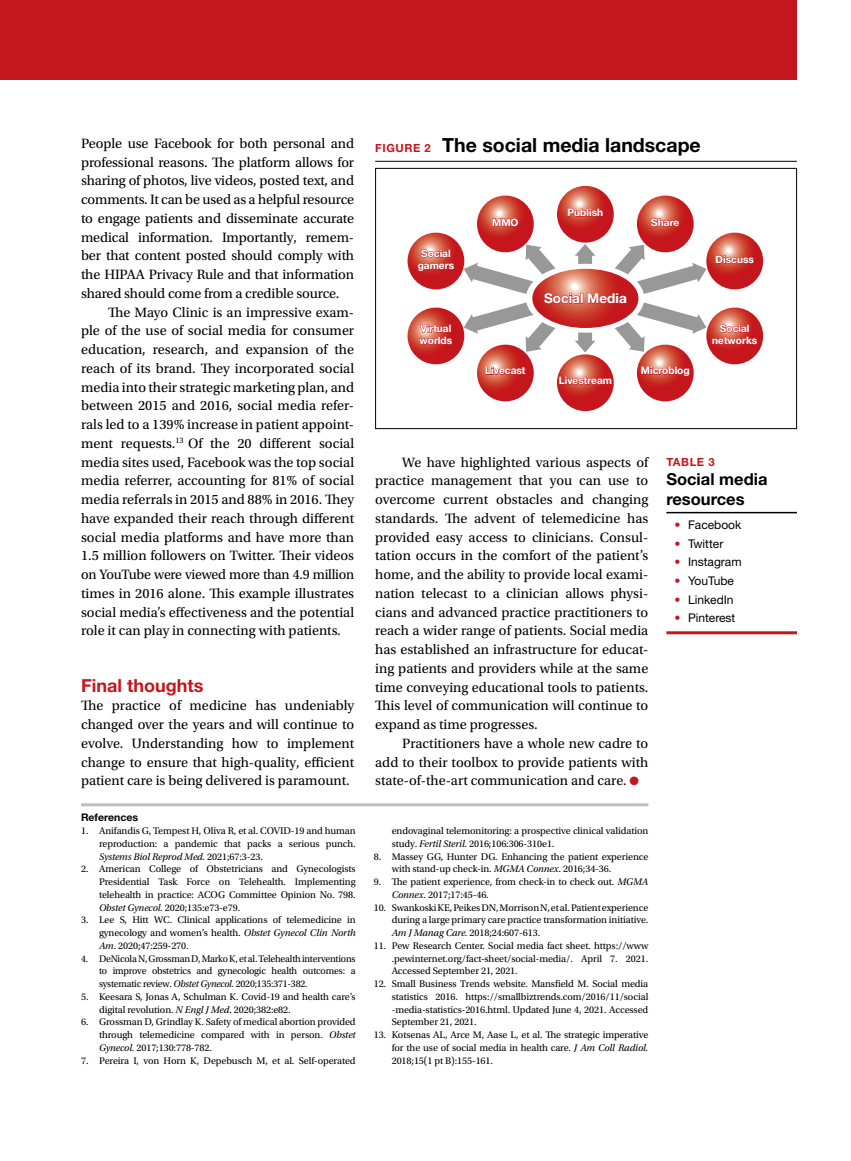
<style>
.page{position:relative;width:851px;height:1161px;background:#fff}
.page>*{position:absolute;margin:0;border:0;box-sizing:border-box;transform-origin:0 0}
.t1{font:700 19.5px "Helvetica Neue LT Std";color:#000}
.t2{font:700 18px "Helvetica Neue LT Std";color:#c4161c}
.t3{font:700 16.5px/19.5px "Helvetica Neue LT Std";color:#000}
.t4{font:14.25px/18.8px "Utopia Std";color:#000;text-align:justify}
.t5{font:700 13.5px "Helvetica Neue LT Std";color:#fff}
.t6{font:12px "Helvetica Neue LT Std";color:#000}
.t7{font:700 11.25px "Helvetica Neue LT Std";letter-spacing:.05em;color:#c4161c}
.t8{font:700 10.5px "Helvetica Neue LT Std";color:#000}
.t9{font:10.2px/12.8px "Utopia Std";letter-spacing:-.01em;color:#000;text-align:justify}
.t10{font:700 10.2px/12px "Helvetica Neue LT Std";color:#fff;text-align:center}
.s1{font-style:italic}
.s2{font-size:11.25px;color:#c4161c}
.s3{color:#c4161c}
</style>
<div class="page">
<div style="left:0;top:0;width:796px;height:80px;background:#c4161c"></div>
<hr style="left:666px;top:512px;width:130px;height:1px;background:#000">
<hr style="left:666px;top:631px;width:130px;height:3px;background:#c4161c">
<hr style="left:375px;top:161px;width:421px;height:1px;background:#000">
<svg style="left:557px;top:186px;width:56px;height:57px;background:#cc3d36"></svg>
<svg style="left:637px;top:196px;width:56px;height:56px;background:#cd3f36"></svg>
<svg style="left:706px;top:233px;width:57px;height:56px;background:#cc3c36"></svg>
<svg style="left:557px;top:354px;width:56px;height:57px;background:#cd3f37"></svg>
<svg style="left:637px;top:345px;width:56px;height:56px;background:#cc3a35"></svg>
<svg style="left:706px;top:308px;width:57px;height:56px;background:#cb3631"></svg>
<svg style="left:477px;top:196px;width:56px;height:56px;background:#cd3f36"></svg>
<svg style="left:407px;top:233px;width:57px;height:56px;background:#ca3530"></svg>
<svg style="left:477px;top:345px;width:56px;height:56px;background:#cb3a32"></svg>
<svg style="left:407px;top:308px;width:57px;height:56px;background:#ca332d"></svg>
<svg style="left:463px;top:244px;width:243px;height:109px"></svg>
<svg style="left:568px;top:209px;width:35px;height:8px"></svg>
<svg style="left:651px;top:218px;width:28px;height:8px"></svg>
<svg style="left:716px;top:255px;width:38px;height:9px"></svg>
<svg style="left:559px;top:377px;width:52px;height:8px"></svg>
<svg style="left:641px;top:367px;width:48px;height:10px"></svg>
<svg style="left:712px;top:324px;width:45px;height:22px"></svg>
<svg style="left:492px;top:218px;width:26px;height:8px"></svg>
<svg style="left:418px;top:249px;width:36px;height:22px"></svg>
<svg style="left:485px;top:367px;width:40px;height:8px"></svg>
<svg style="left:419px;top:324px;width:33px;height:22px"></svg>
<div style="left:375px;top:168px;width:421px;height:261px;border:1px solid #000"></div>
<hr style="left:81px;top:803px;width:567px;height:3px;background:#bcbec0">
<p class="t4" style="left:81px;top:134px;width:275px">People use Facebook for both personal and professional reasons. The platform allows for sharing of photos, live videos, posted text, and comments. It can be used as a helpful resource to engage patients and disseminate accurate medical information. Importantly, remem&shy;ber that content posted should comply with the HIPAA Privacy Rule and that information shared should come from a credible source.</p>
<p class="t4" style="left:81px;top:303px;width:275px;text-indent:27px">The Mayo Clinic is an impressive exam&shy;ple of the use of social media for consumer education, research, and expansion of the reach of its brand. They incorporated social media into their strategic marketing plan, and between 2015 and 2016, social media refer&shy;rals led to a 139% increase in patient appoint&shy;ment requests.<sup>13</sup> Of the 20 different social media sites used, Facebook was the top social media referrer, accounting for 81% of social media referrals in 2015 and 88% in 2016. They have expanded their reach through different social media platforms and have more than 1.5 million followers on Twitter. Their videos on YouTube were viewed more than 4.9 million times in 2016 alone. This example illustrates social media’s effectiveness and the potential role it can play in connecting with patients.</p>
<p class="t2" style="left:81px;top:674px;width:124px">Final thoughts</p>
<p class="t4" style="left:81px;top:697px;width:275px">The practice of medicine has undeniably changed over the years and will continue to evolve. Understanding how to implement change to ensure that high-quality, efficient patient care is being delivered is paramount.</p>
<p class="t8" style="left:81px;top:811px;width:58px">References</p>
<p class="t9" style="left:99px;top:825px;width:258px;text-indent:-18px">1. Anifandis G, Tempest H, Oliva R, et al. COVID-19 and human reproduction: a pandemic that packs a serious punch.<br><span class="s1">Systems Biol Reprod Med.</span> 2021;67:3-23.</p>
<p class="t9" style="left:99px;top:863px;width:258px;text-indent:-18px">2. American College of Obstetricians and Gynecologists Presidential Task Force on Telehealth. Implementing telehealth in practice: ACOG Committee Opinion No. 798.<br><span class="s1">Obstet Gynecol.</span> 2020;135:e73-e79.</p>
<p class="t9" style="left:99px;top:914px;width:258px;text-indent:-18px">3. Lee S, Hitt WC. Clinical applications of telemedicine in gynecology and women’s health. <span class="s1">Obstet Gynecol Clin North Am</span>. 2020;47:259-270.</p>
<p class="t9" style="left:99px;top:952px;width:258px;text-indent:-18px">4. DeNicola N, Grossman D, Marko K, et al. Telehealth interventions to improve obstetrics and gynecologic health outcomes: a systematic review. <span class="s1">Obstet Gynecol.</span> 2020;135:371-382.</p>
<p class="t9" style="left:99px;top:990px;width:258px;text-indent:-18px">5. Keesara S, Jonas A, Schulman K. Covid-19 and health care’s digital revolution. <span class="s1">N Engl J Med</span>. 2020;382:e82.</p>
<p class="t9" style="left:99px;top:1016px;width:258px;text-indent:-18px">6. Grossman D, Grindlay K. Safety of medical abortion provided through telemedicine compared with in person. <span class="s1">Obstet Gynecol.</span> 2017;130:778-782.</p>
<p class="t9" style="left:81px;top:1054px;width:276px">7. Pereira I, von Horn K, Depebusch M, et al. Self-operated</p>
<h1 class="t1" style="left:375px;top:133px;width:327px"><span class="s2">FIGURE 2</span> The social media landscape</h1>
<p class="t10" style="left:417px;top:247px;width:38px">Social gamers</p>
<p class="t10" style="left:419px;top:322px;width:34px;text-align:left">Virtual worlds</p>
<p class="t10" style="left:492px;top:216px;width:28px">MMO</p>
<p class="t10" style="left:567px;top:206px;width:37px">Publish</p>
<p class="t10" style="left:651px;top:216px;width:29px">Share</p>
<p class="t5" style="left:544px;top:290px;width:84px">Social Media</p>
<p class="t10" style="left:485px;top:365px;width:42px">Livecast</p>
<p class="t10" style="left:558px;top:374px;width:55px">Livestream</p>
<p class="t10" style="left:641px;top:365px;width:50px">Microblog</p>
<p class="t10" style="left:715px;top:253px;width:40px">Discuss</p>
<p class="t10" style="left:712px;top:322px;width:46px">Social networks</p>
<p class="t4" style="left:375px;top:453px;width:275px;text-indent:27px">We have highlighted various aspects of practice management that you can use to overcome current obstacles and changing standards. The advent of telemedicine has provided easy access to clinicians. Consul&shy;tation occurs in the comfort of the patient’s home, and the ability to provide local exami&shy;nation telecast to a clinician allows physi&shy;cians and advanced practice practitioners to reach a wider range of patients. Social media has established an infrastructure for educat&shy;ing patients and providers while at the same time conveying educational tools to patients.<br>This level of communication will continue to expand as time progresses.</p>
<p class="t4" style="left:375px;top:734px;width:274px;text-indent:27px">Practitioners have a whole new cadre to add to their toolbox to provide patients with state-of-the-art communication and care. <span class="s3">●</span></p>
<p class="t9" style="left:392px;top:825px;width:258px">endovaginal telemonitoring: a prospective clinical validation study. <span class="s1">Fertil Steril.</span> 2016;106:306-310e1.</p>
<p class="t9" style="left:392px;top:850px;width:258px;text-indent:-18px">8. Massey GG, Hunter DG. Enhancing the patient experience with stand-up check-in. <span class="s1">MGMA Connex.</span> 2016;34-36.</p>
<p class="t9" style="left:392px;top:876px;width:258px;text-indent:-18px">9. The patient experience, from check-in to check out. <span class="s1">MGMA<br>Connex.</span> 2017;17:45-46.</p>
<p class="t9" style="left:392px;top:901px;width:258px;text-indent:-18px">10. Swankoski KE, Peikes DN, Morrison N, et al. Patient experience during a large primary care practice transformation initiative.<br><span class="s1">Am J Manag Care.</span> 2018;24:607-613.</p>
<p class="t9" style="left:392px;top:939px;width:258px;text-indent:-18px">11. Pew Research Center. Social media fact sheet. https://www .pewinternet.org/fact-sheet/social-media/. April 7. 2021.<br>Accessed September 21, 2021.</p>
<p class="t9" style="left:392px;top:978px;width:258px;text-indent:-18px">12. Small Business Trends website. Mansfield M. Social media statistics 2016. https://smallbiztrends.com/2016/11/social -media-statistics-2016.html. Updated June 4, 2021. Accessed September 21, 2021.</p>
<p class="t9" style="left:392px;top:1029px;width:258px;text-indent:-18px">13. Kotsenas AL, Arce M, Aase L, et al. The strategic imperative for the use of social media in health care. <span class="s1">J Am Coll Radiol.<br></span>2018;15(1 pt B):155-161.</p>
<p class="t7" style="left:666px;top:455px;width:50px">TABLE 3</p>
<p class="t3" style="left:666px;top:469px;width:103px">Social media resources</p>
<p class="t6" style="left:674px;top:518px;width:68px"><span class="s3">•</span> Facebook</p>
<p class="t6" style="left:674px;top:536px;width:50px"><span class="s3">•</span> Twitter</p>
<p class="t6" style="left:674px;top:555px;width:69px"><span class="s3">•</span> Instagram</p>
<p class="t6" style="left:674px;top:574px;width:61px"><span class="s3">•</span> YouTube</p>
<p class="t6" style="left:674px;top:592px;width:61px"><span class="s3">•</span> LinkedIn</p>
<p class="t6" style="left:674px;top:611px;width:62px"><span class="s3">•</span> Pinterest</p>
</div>
